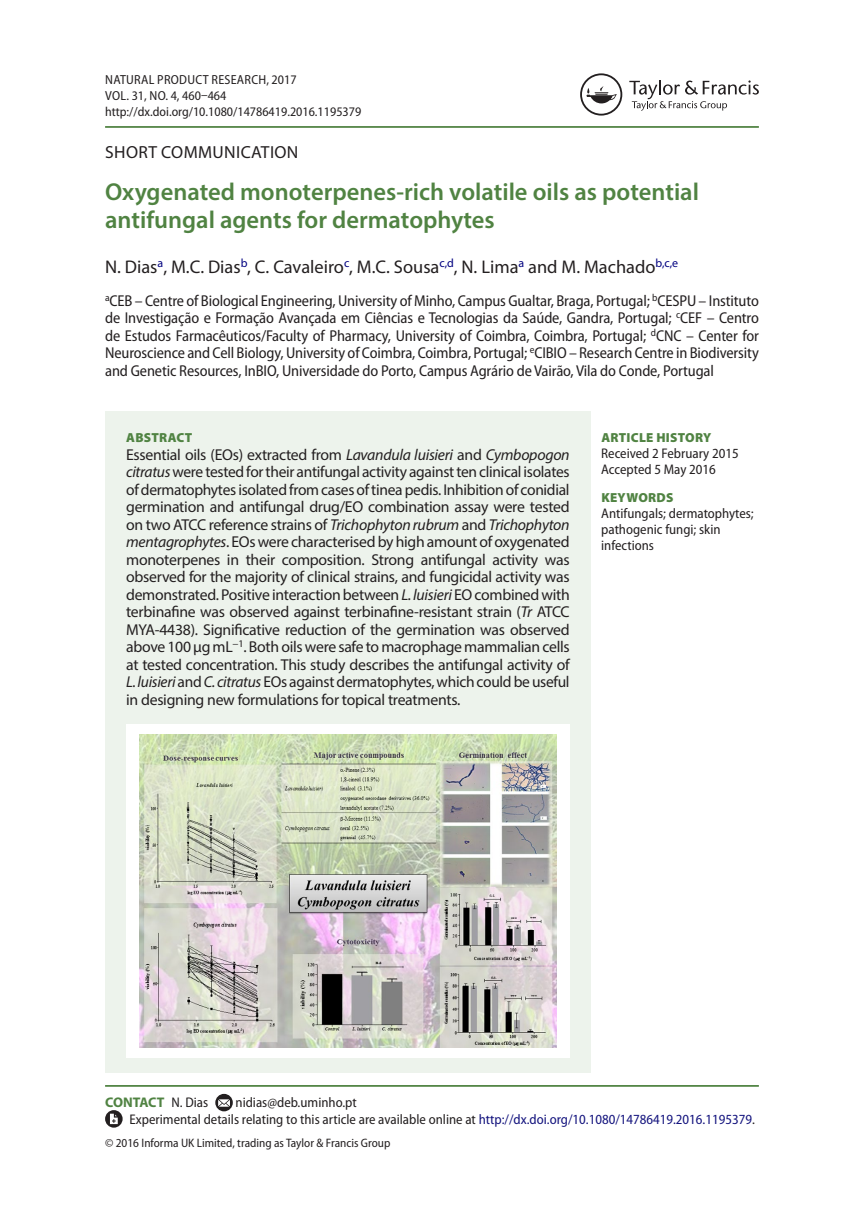
<style>
.page{position:relative;width:864px;height:1231px;background:#fff}
.page>*{position:absolute;margin:0;border:0;box-sizing:border-box;transform-origin:0 0}
.t1{font:600 24.5px/28px "Myriad Pro";color:#508342}
.t2{font:18.38px "Myriad Pro";color:#231f20}
.t3{font:17.5px "Myriad Pro";letter-spacing:.02em;color:#231f20}
.t4{font:15.75px/17.5px "Myriad Pro";letter-spacing:-.015em;color:#231f20;text-align:justify}
.t5{font:semi-condensed 15.75px/17.5px "Myriad Pro";letter-spacing:-.01em;color:#231f20;text-align:justify}
.t6{font:semi-condensed 14px/15.8px "Myriad Pro";color:#231f20}
.t7{font:700 14px "Myriad Pro";letter-spacing:-.015em;color:#508342}
.t8{font:semi-condensed 13.12px/15.8px "Myriad Pro";color:#231f20}
.t9{font:900 13.12px "Myriad Pro";letter-spacing:.02em;color:#508342}
.t10{font:semi-condensed 12.25px "Myriad Pro";color:#231f20}
.s1{font-style:italic}
.s2{color:#14147e}
.s3{font-weight:400;font-stretch:semi-condensed;color:#231f20}
</style>
<div class="page">
<hr style="left:105px;top:126px;width:653px;height:2px;background:#508342">
<div style="left:105px;top:411px;width:485px;height:315px;background:#edf3ec"></div>
<div style="left:105px;top:672px;width:485px;height:400px;background:#edf3ec"></div>
<div style="left:126px;top:724px;width:443px;height:333px;background:#fff"></div>
<img style="left:139px;top:734px;width:417px;height:313px">
<hr style="left:105px;top:1084px;width:653px;height:2px;background:#508342">
<svg style="left:215px;top:1093px;width:18px;height:18px"></svg>
<svg style="left:218px;top:1099px;width:12px;height:7px"></svg>
<svg style="left:105px;top:1109px;width:17px;height:18px"></svg>
<svg style="left:110px;top:1113px;width:8px;height:10px"></svg>
<svg style="left:629px;top:80px;width:129px;height:31px"></svg>
<svg style="left:580px;top:73px;width:42px;height:42px"></svg>
<p class="t8" style="left:105px;top:72px;width:257px">Natural Product Research, 2017<br>VOL. 31, NO. 4, 460–464 http://dx.doi.org/10.1080/14786419.2016.1195379</p>
<p class="t3" style="left:105px;top:141px;width:195px">SHORT COMMUNICATION</p>
<h1 class="t1" style="left:105px;top:177px;width:595px">Oxygenated monoterpenes-rich volatile oils as potential antifungal agents for dermatophytes</h1>
<p class="t2" style="left:105px;top:256px;width:574px">N. Dias<sup>a</sup>, M.C. Dias<sup>b</sup>, C. Cavaleiro<sup>c</sup>, M.C. Sousa<sup>c,d</sup>, N. Lima<sup>a</sup> and M. Machado<sup>b,c,e</sup></p>
<p class="t5" style="left:105px;top:292px;width:655px"><sup>a</sup>CEB – Centre of Biological Engineering, University of Minho, Campus Gualtar, Braga, Portugal; <sup>b</sup>CESPU – Instituto de Investigação e Formação Avançada em Ciências e Tecnologias da Saúde, Gandra, Portugal; <sup>c</sup>CEF – Centro de Estudos Farmacêuticos/Faculty of Pharmacy, University of Coimbra, Coimbra, Portugal; <sup>d</sup>CNC – Center for Neuroscience and Cell Biology, University of Coimbra, Coimbra, Portugal; <sup>e</sup>CIBIO – Research Centre in Biodiversity and Genetic Resources, InBIO, Universidade do Porto, Campus Agrário de Vairão, Vila do Conde, Portugal</p>
<p class="t9" style="left:126px;top:430px;width:68px">ABSTRACT</p>
<p class="t4" style="left:126px;top:445px;width:445px">Essential oils (EOs) extracted from <span class="s1">Lavandula luisieri</span> and <span class="s1">Cymbopogon citratus</span> were tested for their antifungal activity against ten clinical isolates of dermatophytes isolated from cases of tinea pedis. Inhibition of conidial germination and antifungal drug/EO combination assay were tested on two ATCC reference strains of <span class="s1">Trichophyton rubrum</span> and <span class="s1">Trichophyton mentagrophytes</span>. EOs were characterised by high amount of oxygenated monoterpenes in their composition. Strong antifungal activity was observed for the majority of clinical strains, and fungicidal activity was demonstrated. Positive interaction between <span class="s1">L. luisieri</span> EO combined with terbinafine was observed against terbinafine-resistant strain (<span class="s1">Tr</span> ATCC MYA-4438). Significative reduction of the germination was observed above 100 μg mL<sup>−1</sup>. Both oils were safe to macrophage mammalian cells at tested concentration. This study describes the antifungal activity of <span class="s1">L. luisieri</span> and <span class="s1">C. citratus</span> EOs against dermatophytes, which could be useful in designing new formulations for topical treatments.</p>
<p class="t9" style="left:601px;top:430px;width:111px">ARTICLE HISTORY</p>
<p class="t6" style="left:601px;top:445px;width:139px">Received 2 February 2015<br>Accepted 5 May 2016</p>
<p class="t9" style="left:601px;top:490px;width:74px">KEYWORDS</p>
<p class="t6" style="left:601px;top:506px;width:154px">Antifungals; dermatophytes; pathogenic fungi; skin infections</p>
<p class="t6" style="left:122px;top:1093px;width:633px;line-height:17.5px;text-indent:113px">nidias@deb.uminho.pt<br>Experimental details relating to this article are available online at <span class="s2">http://dx.doi.org/10.1080/14786419.2016.1195379</span>.</p>
<p class="t7" style="left:105px;top:1092px;width:105px">CONTACT <span class="s3">N. Dias</span></p>
<p class="t10" style="left:105px;top:1135px;width:286px">© 2016 Informa UK Limited, trading as Taylor &amp; Francis Group</p>
</div>
